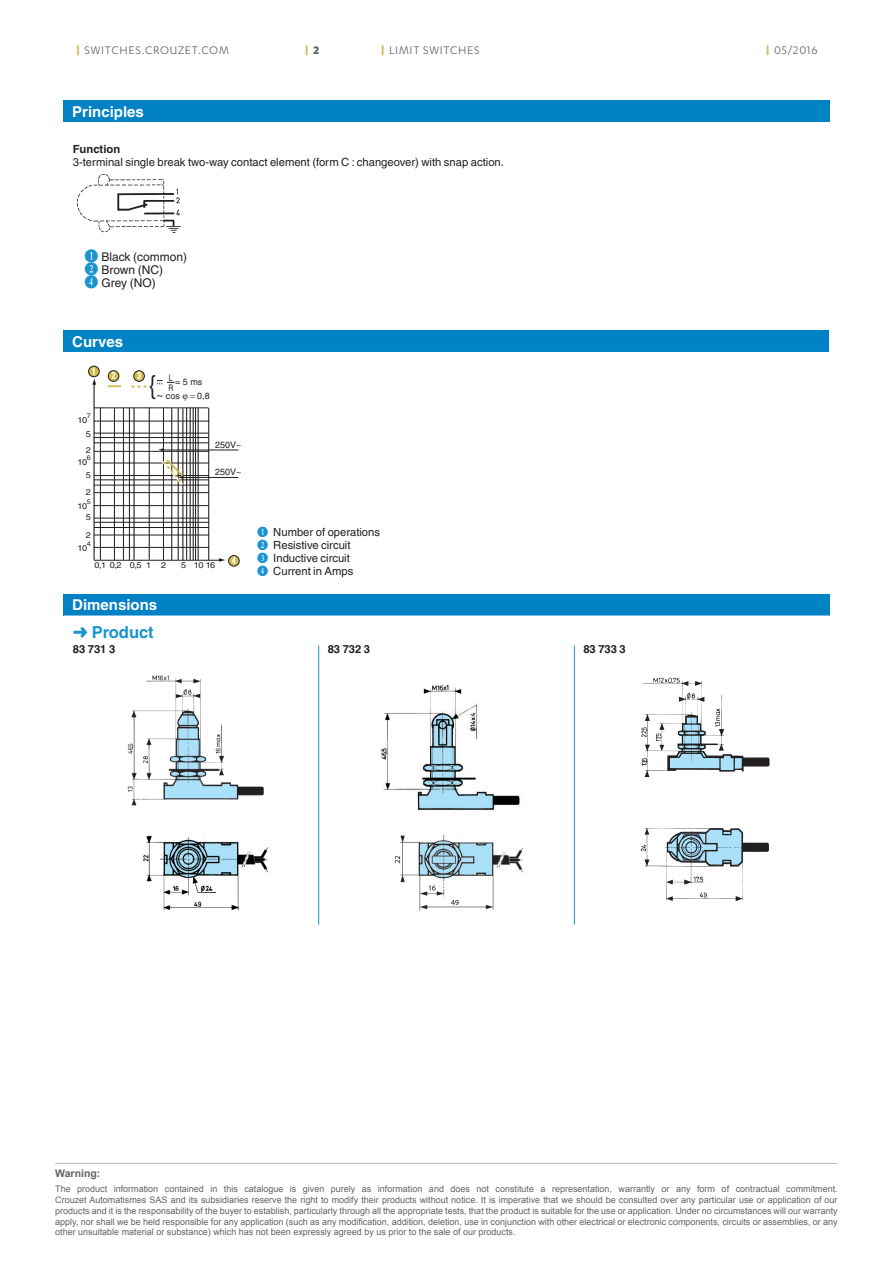
<style>
.page{position:relative;width:893px;height:1263px;background:#fff}
.page>*{position:absolute;margin:0;border:0;box-sizing:border-box;transform-origin:0 0}
.t1{font:700 16.5px "Helvetica";color:#1993d1}
.t2{font:700 15px "Helvetica";color:#fff}
.t3{font:12.75px "Karbon";letter-spacing:.06em;color:#636366}
.t4{font:700 12.75px "Karbon";color:#d1bc4a}
.t5{font:12px/12.8px "Helvetica";color:#231f20}
.t6{font:11.25px/12.8px "Helvetica";color:#231f20}
.t7{font:700 11.25px "Helvetica";color:#231f20}
.t8{font:700 10.5px "Arial";color:#636366}
.t9{font:900 condensed 9.75px "Helvetica";color:#fff;scale:.75 1}
.t10{font:9px/10.8px "Arial";color:#636366;text-align:justify}
.t11{font:9px "Helvetica";color:#231f20}
.t12{font:9px/10.1px "Helvetica";color:#231f20;scale:.75 1}
.t13{font:8.25px "Helvetica";letter-spacing:-.05em;color:#231f20;scale:1.1 1}
.t14{font:6.6px "Helvetica";color:#231f20;scale:1.1 1}
.s1{font-weight:700;color:#d1bc4a}
.s2{color:#636366}
.s3{font-family:"Numberpile";font-size:15px;color:#1993d1}
.s4{font-size:12px}
.s5{font-family:"Numberpile";font-size:12px;color:#1993d1}
</style>
<div class="page">
<div style="left:64px;top:101px;width:766px;height:21px;background:#0082c5"></div>
<img style="left:76px;top:173px;width:105px;height:60px">
<div style="left:64px;top:331px;width:765px;height:21px;background:#0082c5"></div>
<hr style="left:94px;top:384px;width:1px;height:176px;background:#231f20">
<hr style="left:100px;top:408px;width:1px;height:152px;background:#231f20">
<hr style="left:114px;top:408px;width:1px;height:152px;background:#231f20">
<hr style="left:129px;top:408px;width:1px;height:152px;background:#231f20">
<hr style="left:134px;top:408px;width:1px;height:152px;background:#231f20">
<hr style="left:149px;top:408px;width:1px;height:152px;background:#231f20">
<hr style="left:163px;top:408px;width:1px;height:152px;background:#231f20">
<hr style="left:186px;top:408px;width:1px;height:152px;background:#231f20">
<hr style="left:190px;top:408px;width:1px;height:152px;background:#231f20">
<svg style="left:92px;top:379px;width:4px;height:6px"></svg>
<hr style="left:94px;top:437px;width:114px;height:1px;background:#231f20">
<hr style="left:94px;top:433px;width:114px;height:1px;background:#231f20">
<hr style="left:94px;top:443px;width:114px;height:1px;background:#231f20">
<hr style="left:94px;top:463px;width:115px;height:1px;background:#231f20">
<hr style="left:94px;top:480px;width:115px;height:1px;background:#231f20">
<hr style="left:94px;top:485px;width:115px;height:1px;background:#231f20">
<hr style="left:94px;top:492px;width:115px;height:1px;background:#231f20">
<hr style="left:94px;top:505px;width:115px;height:1px;background:#231f20">
<hr style="left:94px;top:518px;width:115px;height:1px;background:#231f20">
<hr style="left:94px;top:522px;width:115px;height:1px;background:#231f20">
<hr style="left:94px;top:527px;width:115px;height:1px;background:#231f20">
<hr style="left:94px;top:560px;width:125px;height:1px;background:#231f20">
<svg style="left:219px;top:558px;width:6px;height:4px"></svg>
<hr style="left:94px;top:535px;width:115px;height:1px;background:#231f20">
<hr style="left:123px;top:408px;width:1px;height:152px;background:#231f20">
<hr style="left:178px;top:408px;width:1px;height:152px;background:#231f20">
<hr style="left:172px;top:408px;width:1px;height:152px;background:#231f20">
<hr style="left:183px;top:408px;width:1px;height:152px;background:#231f20">
<hr style="left:193px;top:408px;width:1px;height:152px;background:#231f20">
<hr style="left:195px;top:408px;width:1px;height:152px;background:#231f20">
<hr style="left:198px;top:408px;width:1px;height:152px;background:#231f20">
<hr style="left:209px;top:408px;width:1px;height:152px;background:#231f20">
<hr style="left:94px;top:421px;width:114px;height:1px;background:#231f20">
<hr style="left:94px;top:408px;width:114px;height:1px;background:#231f20">
<hr style="left:94px;top:547px;width:115px;height:1px;background:#231f20">
<hr style="left:94px;top:475px;width:115px;height:1px;background:#231f20">
<hr style="left:94px;top:451px;width:114px;height:1px;background:#231f20">
<div style="left:229px;top:555px;width:10px;height:11px;background:#d1bc4a;border-radius:50%"></div>
<div style="left:228px;top:555px;width:12px;height:12px;border:1px solid #231f20;border-radius:50%"></div>
<div style="left:89px;top:366px;width:10px;height:11px;background:#d1bc4a;border-radius:50%"></div>
<div style="left:88px;top:366px;width:12px;height:11px;border:1px solid #231f20;border-radius:50%"></div>
<div style="left:134px;top:371px;width:10px;height:10px;background:#d1bc4a;border-radius:50%"></div>
<div style="left:133px;top:370px;width:12px;height:12px;border:1px solid #231f20;border-radius:50%"></div>
<svg style="left:157px;top:380px;width:18px;height:5px"></svg>
<svg style="left:131px;top:386px;width:16px;height:1px"></svg>
<svg style="left:108px;top:385px;width:13px;height:2px"></svg>
<div style="left:108px;top:371px;width:11px;height:10px;background:#d1bc4a;border-radius:50%"></div>
<div style="left:108px;top:370px;width:11px;height:12px;border:1px solid #231f20;border-radius:50%"></div>
<svg style="left:158px;top:448px;width:5px;height:3px"></svg>
<hr style="left:163px;top:450px;width:75px;height:1px;background:#231f20">
<hr style="left:182px;top:477px;width:56px;height:1px;background:#231f20">
<svg style="left:127px;top:460px;width:58px;height:26px"></svg>
<div style="left:64px;top:594px;width:766px;height:21px;background:#0082c5"></div>
<svg style="left:64px;top:615px;width:766px;height:309px"></svg>
<hr style="left:574px;top:669px;width:1px;height:255px;background:#1993d1">
<hr style="left:318px;top:669px;width:1px;height:255px;background:#1993d1">
<svg style="left:64px;top:624px;width:766px;height:45px"></svg>
<img style="left:126px;top:672px;width:148px;height:246px">
<img style="left:380px;top:672px;width:148px;height:246px">
<img style="left:637px;top:672px;width:146px;height:237px">
<hr style="left:677px;top:743px;width:41px;height:2px;background:#231f20">
<div style="left:704px;top:844px;width:13px;height:7px;background:#aae0f9"></div>
<div style="left:703px;top:843px;width:15px;height:8px;border:2px solid #231f20"></div>
<hr style="left:55px;top:1163px;width:783px;height:1px;background:#bcbdc0">
<h3 class="t3" style="left:76px;top:43px;width:154px"><span class="s1">|</span> SWITCHES.CROUZET.COM</h3>
<h3 class="t4" style="left:305px;top:43px;width:16px">| <span class="s2">2</span></h3>
<h3 class="t3" style="left:381px;top:43px;width:100px"><span class="s1">|</span> LIMIT SWITCHES</h3>
<h3 class="t3" style="left:766px;top:43px;width:53px"><span class="s1">|</span> 05/2016</h3>
<h2 class="t2" style="left:72px;top:102px;width:73px">Principles</h2>
<p class="t7" style="left:73px;top:143px;width:49px">Function</p>
<p class="t6" style="left:73px;top:156px;width:433px">3-terminal single break two-way contact element (form C : changeover) with snap action.</p>
<h3 class="t5" style="left:84px;top:250px;width:104px"><span class="s3">B</span> Black (common)<br><span class="s3">C</span> Brown (NC)<br><span class="s3">E</span> Grey (NO)</h3>
<h2 class="t2" style="left:72px;top:332px;width:53px">Curves</h2>
<p class="t9" style="left:92px;top:365px;width:6px">1</p>
<p class="t14" style="left:87px;top:412px;width:5px">7</p>
<p class="t13" style="left:78px;top:415px;width:10px">10</p>
<p class="t13" style="left:86px;top:429px;width:6px">5</p>
<p class="t13" style="left:86px;top:445px;width:6px">2</p>
<p class="t14" style="left:87px;top:454px;width:5px">6</p>
<p class="t13" style="left:78px;top:457px;width:10px">10</p>
<p class="t13" style="left:86px;top:471px;width:6px">5</p>
<p class="t13" style="left:86px;top:487px;width:6px">2</p>
<p class="t13" style="left:86px;top:530px;width:6px">2</p>
<p class="t14" style="left:87px;top:497px;width:5px">5</p>
<p class="t13" style="left:78px;top:501px;width:10px">10</p>
<p class="t13" style="left:86px;top:512px;width:6px">5</p>
<p class="t14" style="left:87px;top:540px;width:5px">4</p>
<p class="t13" style="left:78px;top:544px;width:10px">10</p>
<p class="t9" style="left:112px;top:370px;width:6px">2</p>
<p class="t9" style="left:137px;top:370px;width:6px">3</p>
<p class="t11" style="left:149px;top:390px;width:32px"><sup>{</sup><span class="s4">~</span> cos</p>
<p class="t12" style="left:168px;top:372px;width:8px">L<br>R</p>
<p class="t11" style="left:175px;top:376px;width:29px">= 5 ms</p>
<p class="t11" style="left:197px;top:390px;width:14px">0,8</p>
<p class="t11" style="left:215px;top:439px;width:28px">250V~</p>
<p class="t11" style="left:215px;top:467px;width:28px">250V~</p>
<p class="t13" style="left:95px;top:561px;width:67px">0,1 0,2 0,5 1 2</p>
<p class="t13" style="left:181px;top:561px;width:33px">5 1016</p>
<p class="t9" style="left:232px;top:554px;width:6px">4</p>
<p class="t6" style="left:257px;top:526px;width:124px"><span class="s5">B</span> Number of operations<br><span class="s5">C</span> Resistive circuit<br><span class="s5">D</span> Inductive circuit<br><span class="s5">E</span> Current in Amps</p>
<h2 class="t2" style="left:72px;top:596px;width:87px">Dimensions</h2>
<h1 class="t1" style="left:73px;top:622px;width:82px">➜ Product</h1>
<p class="t7" style="left:73px;top:642px;width:44px">83 731 3</p>
<p class="t7" style="left:328px;top:642px;width:44px">83 732 3</p>
<p class="t7" style="left:583px;top:642px;width:44px">83 733 3</p>
<p class="t8" style="left:55px;top:1166px;width:47px">Warning:</p>
<p class="t10" style="left:55px;top:1184px;width:784px">The product information contained in this catalogue is given purely as information and does not constitute a representation, warrantly or any form of contractual commitment.<br>Crouzet Automatismes SAS and its subsidiaries reserve the right to modify their products without notice. It is imperative that we should be consulted over any particular use or application of our products and it is the responsability of the buyer to establish, particularly through all the appropriate tests, that the product is suitable for the use or application. Under no circumstances will our warranty apply, nor shall we be held responsible for any application (such as any modification, addition, deletion, use in conjunction with other electrical or electronic components, circuits or assemblies, or any other unsuitable material or substance) which has not been expressly agreed by us prior to the sale of our products.</p>
</div>
